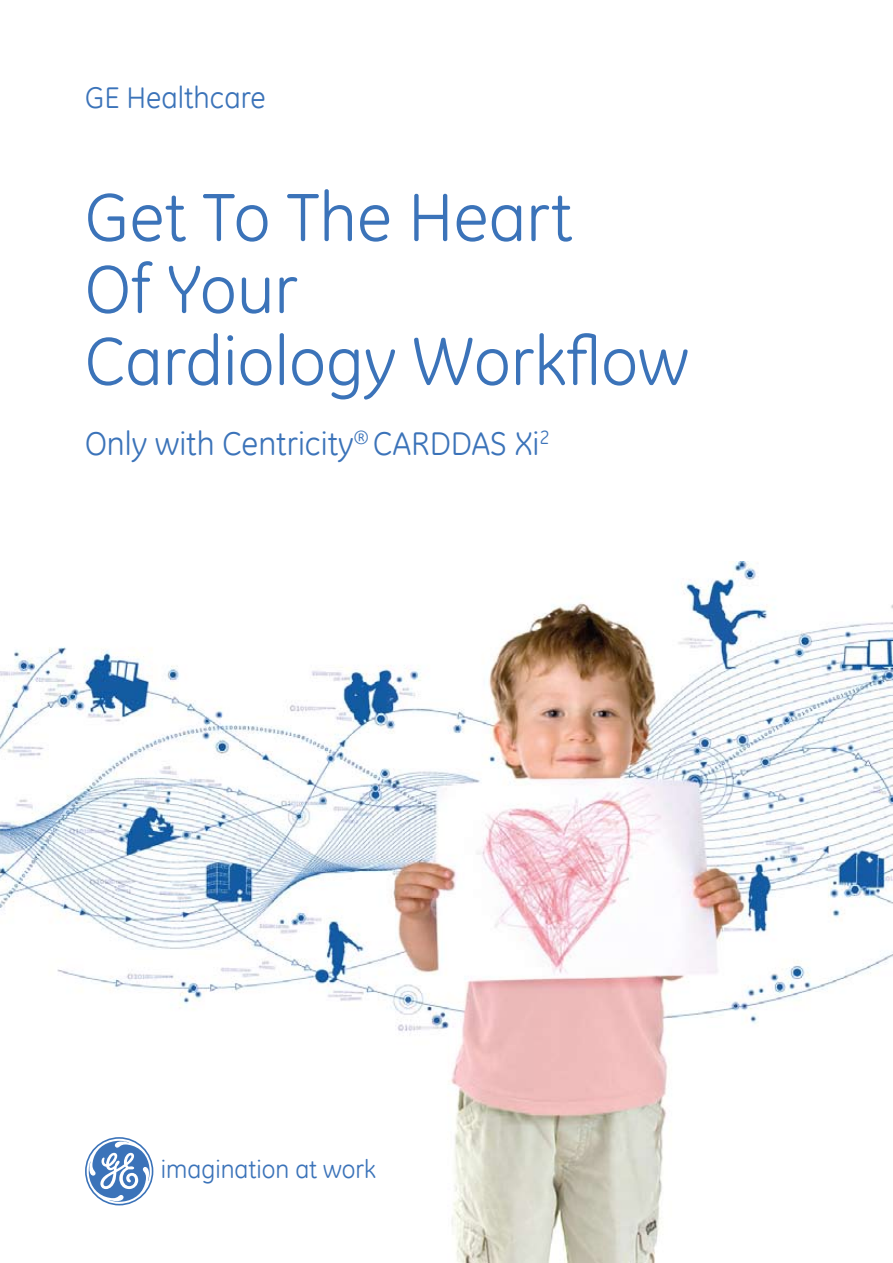
<style>
.page{position:relative;width:893px;height:1263px;background:#fff}
.page>*{position:absolute;margin:0;border:0;box-sizing:border-box;transform-origin:0 0}
.t1{font:69px/72px "GE Inspira";color:#3b73b9}
.t2{font:33px "GE Inspira";color:#3b73b9}
.t3{font:30px "GE Inspira";color:#3b73b9}
.t4{font:25.5px "GE Inspira";color:#3b73b9}
</style>
<div class="page">
<img style="left:0;top:562px;width:893px;height:701px">
<svg style="left:85px;top:1137px;width:68px;height:68px"></svg>
<p class="t3" style="left:85px;top:78px;width:182px">GE Healthcare</p>
<p class="t1" style="left:85px;top:180px;width:605px">Get To The Heart<br>Of Your<br>Cardiology Workflow</p>
<p class="t2" style="left:85px;top:422px;width:466px">Only with Centricity<sup>®</sup> CARDDAS Xi<sup>2</sup></p>
<p class="t4" style="left:161px;top:1152px;width:217px">imagination at work</p>
</div>
